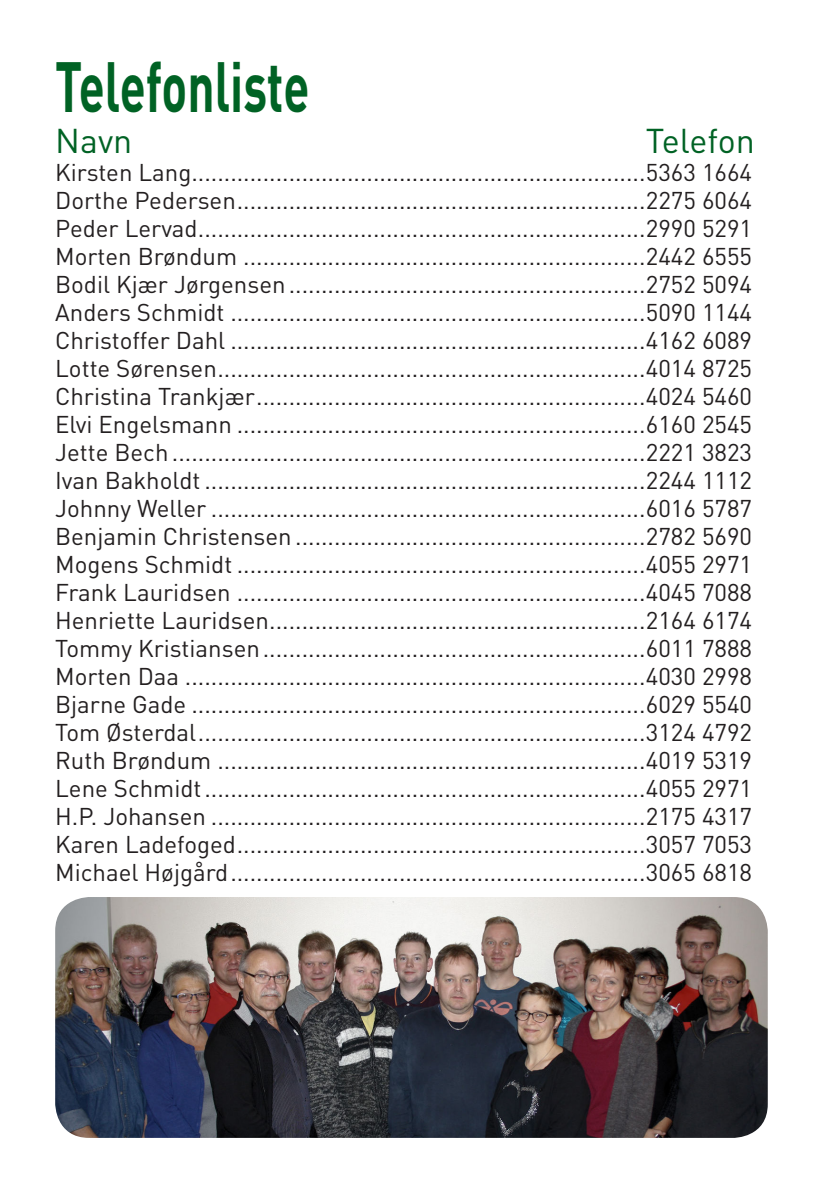
<style>
.page{position:relative;width:840px;height:1191px;background:#fff}
.page>*{position:absolute;margin:0;border:0;box-sizing:border-box;transform-origin:0 0}
.t1{font:700 70px "DINOT";color:#006224;scale:.68 1}
.t2{font:34px "DINOT";color:#006224}
.t3{font:24px "DINOT";color:#231f20}
</style>
<div class="page">
<img style="left:55px;top:897px;width:712px;height:240px">
<p class="t1" style="left:55px;top:41px;width:375px">Telefonliste</p>
<p class="t2" style="left:55px;top:119px;width:79px">Navn</p>
<p class="t2" style="left:645px;top:119px;width:110px">Telefon</p>
<p class="t3" style="left:55px;top:157px;width:698px">Kirsten Lang......................................................................5363 1664</p>
<p class="t3" style="left:55px;top:185px;width:698px">Dorthe Pedersen...............................................................2275 6064</p>
<p class="t3" style="left:55px;top:213px;width:698px">Peder Lervad.....................................................................2990 5291</p>
<p class="t3" style="left:55px;top:241px;width:698px">Morten Brøndum ..............................................................2442 6555</p>
<p class="t3" style="left:55px;top:269px;width:698px">Bodil Kjær Jørgensen.......................................................2752 5094</p>
<p class="t3" style="left:55px;top:297px;width:698px">Anders Schmidt ................................................................5090 1144</p>
<p class="t3" style="left:55px;top:325px;width:698px">Christoffer Dahl ................................................................4162 6089</p>
<p class="t3" style="left:55px;top:353px;width:698px">Lotte Sørensen..................................................................4014 8725</p>
<p class="t3" style="left:55px;top:381px;width:698px">Christina Trankjær............................................................4024 5460</p>
<p class="t3" style="left:55px;top:409px;width:698px">Elvi Engelsmann ...............................................................6160 2545</p>
<p class="t3" style="left:55px;top:437px;width:698px">Jette Bech .........................................................................2221 3823</p>
<p class="t3" style="left:55px;top:465px;width:698px">Ivan Bakholdt ....................................................................2244 1112</p>
<p class="t3" style="left:55px;top:493px;width:698px">Johnny Weller ...................................................................6016 5787</p>
<p class="t3" style="left:55px;top:521px;width:698px">Benjamin Christensen ......................................................2782 5690</p>
<p class="t3" style="left:55px;top:549px;width:698px">Mogens Schmidt ...............................................................4055 2971</p>
<p class="t3" style="left:55px;top:577px;width:698px">Frank Lauridsen ...............................................................4045 7088</p>
<p class="t3" style="left:55px;top:605px;width:698px">Henriette Lauridsen..........................................................2164 6174</p>
<p class="t3" style="left:55px;top:633px;width:698px">Tommy Kristiansen...........................................................6011 7888</p>
<p class="t3" style="left:55px;top:661px;width:698px">Morten Daa .......................................................................4030 2998</p>
<p class="t3" style="left:55px;top:689px;width:698px">Bjarne Gade ......................................................................6029 5540</p>
<p class="t3" style="left:55px;top:717px;width:698px">Tom Østerdal.....................................................................3124 4792</p>
<p class="t3" style="left:55px;top:745px;width:698px">Ruth Brøndum ..................................................................4019 5319</p>
<p class="t3" style="left:55px;top:773px;width:698px">Lene Schmidt....................................................................4055 2971</p>
<p class="t3" style="left:55px;top:801px;width:698px">H.P. Johansen ...................................................................2175 4317</p>
<p class="t3" style="left:55px;top:829px;width:698px">Karen Ladefoged...............................................................3057 7053</p>
<p class="t3" style="left:55px;top:857px;width:698px">Michael Højgård................................................................3065 6818</p>
</div>
